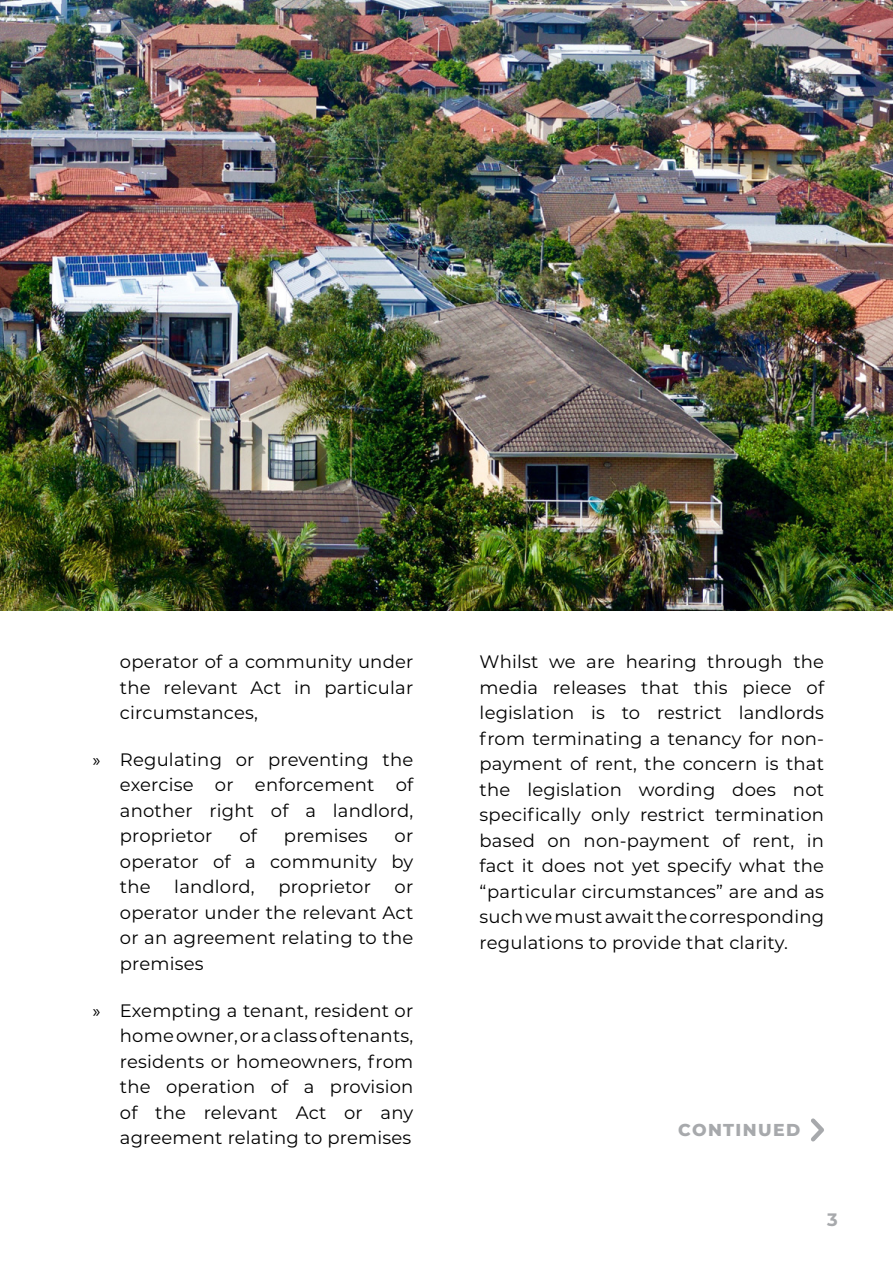
<style>
.page{position:relative;width:893px;height:1263px;background:#fff}
.page>*{position:absolute;margin:0;border:0;box-sizing:border-box;transform-origin:0 0}
.t1{font:18px/25.5px "Montserrat";letter-spacing:.01em;color:#000;text-align:justify}
.t2{font:700 18px "Montserrat";color:#a7a9ac}
.t3{font:800 17.25px "Montserrat";letter-spacing:.08em;color:#a7a9ac}
.s1{font-family:"Myriad Pro"}
</style>
<div class="page">
<img style="left:0;top:0;width:893px;height:610px">
<svg style="left:811px;top:1118px;width:13px;height:24px"></svg>
<p class="t1" style="left:120px;top:648px;width:295px">operator of a community under the relevant Act in particular circumstances,</p>
<p class="t1" style="left:120px;top:746px;width:295px;text-indent:-27px"><span class="s1">»</span> Regulating or preventing the exercise or enforcement of another right of a landlord, proprietor</p>
<p class="t1" style="left:239px;top:822px;width:19px">of</p>
<p class="t1" style="left:284px;top:822px;width:85px">premises</p>
<p class="t1" style="left:120px;top:822px;width:295px;text-indent:275px">or operator of a community by the</p>
<p class="t1" style="left:174px;top:874px;width:82px">landlord,</p>
<p class="t1" style="left:278px;top:874px;width:94px">proprietor</p>
<p class="t1" style="left:120px;top:874px;width:295px;text-indent:275px">or operator under the relevant Act or an agreement relating to the premises</p>
<p class="t1" style="left:120px;top:997px;width:295px;text-indent:-27px"><span class="s1">»</span> Exempting a tenant, resident or home owner, or a class of tenants, residents or homeowners, from the operation of a provision of the relevant Act or any agreement relating to premises</p>
<p class="t1" style="left:480px;top:648px;width:346px">Whilst we are hearing through the media releases that this piece of legislation is to restrict landlords from terminating a tenancy for non&shy;payment of rent, the concern is that the legislation wording does not specifically only restrict termination based on non-payment of rent, in fact it does not yet specify what the “particular circumstances” are and as such we must await the corresponding regulations to provide that clarity.</p>
<p class="t3" style="left:678px;top:1117px;width:124px">CONTINUED</p>
<p class="t2" style="left:827px;top:1207px;width:12px">3</p>
</div>
